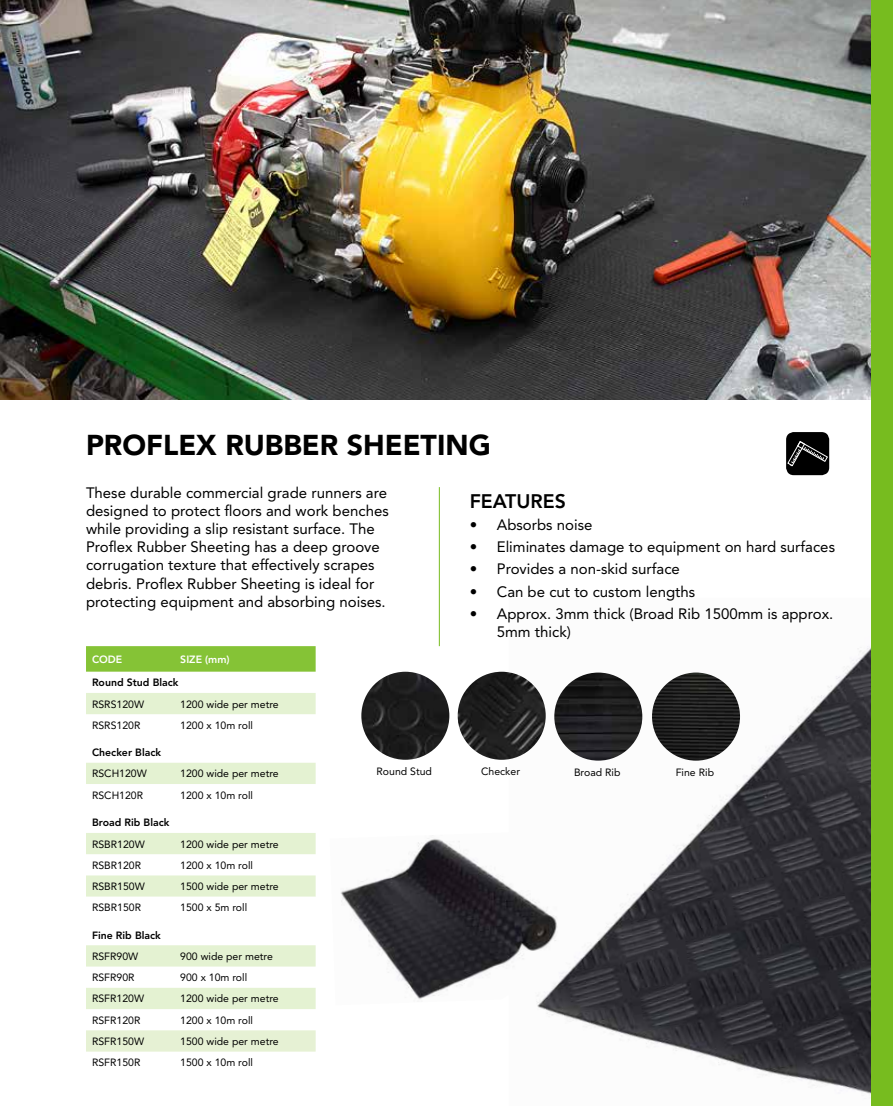
<style>
.page{position:relative;width:893px;height:1106px;background:#fff}
.page>*{position:absolute;margin:0;border:0;box-sizing:border-box;transform-origin:0 0}
.t1{font:900 28.5px "Avenir LT Std";color:#000}
.t2{font:800 19.5px "Avenir LT Std";color:#000}
.t3{font:15px/18px "Avenir LT Std";color:#000}
.t4{font:10.5px "Avenir LT Std";color:#000}
.t5{font:800 10.5px "Avenir LT Std";color:#000}
.t6{font:800 10.5px "Avenir LT Std";color:#fff}
</style>
<div class="page">
<img style="left:0;top:0;width:872px;height:400px">
<img style="left:509px;top:597px;width:363px;height:509px">
<hr style="left:439px;top:487px;width:1px;height:159px;background:#77bc1f">
<img style="left:361px;top:671px;width:88px;height:88px;border-radius:44px">
<img style="left:458px;top:671px;width:88px;height:88px;border-radius:44px">
<img style="left:554px;top:672px;width:88px;height:88px;border-radius:44px">
<img style="left:652px;top:672px;width:88px;height:88px;border-radius:44px">
<div style="left:786px;top:432px;width:43px;height:43px;background:#000;border-radius:8px"></div>
<svg style="left:787px;top:441px;width:41px;height:26px"></svg>
<div style="left:86px;top:646px;width:230px;height:25px;background:#85c336"></div>
<div style="left:86px;top:693px;width:230px;height:21px;background:#e4f2d2"></div>
<div style="left:86px;top:762px;width:230px;height:22px;background:#e4f2d2"></div>
<svg style="left:86px;top:833px;width:230px;height:64px"></svg>
<svg style="left:86px;top:945px;width:230px;height:64px"></svg>
<div style="left:86px;top:1030px;width:230px;height:21px;background:#e6f1d4"></div>
<img style="left:340px;top:830px;width:231px;height:175px">
<div style="left:872px;top:0;width:21px;height:1106px;background:#77bc1f"></div>
<h1 class="t1" style="left:86px;top:428px;width:406px">PROFLEX RUBBER SHEETING</h1>
<p class="t3" style="left:86px;top:484px;width:304px">These durable commercial grade runners are designed to protect floors and work benches while providing a slip resistant surface. The Proflex Rubber Sheeting has a deep groove corrugation texture that effectively scrapes debris. Proflex Rubber Sheeting is ideal for protecting equipment and absorbing noises.</p>
<h2 class="t2" style="left:470px;top:489px;width:98px">FEATURES</h2>
<p class="t3" style="left:470px;top:515px;width:124px">• Absorbs noise</p>
<p class="t3" style="left:470px;top:538px;width:367px">• Eliminates damage to equipment on hard surfaces</p>
<p class="t3" style="left:470px;top:560px;width:212px">• Provides a non-skid surface</p>
<p class="t3" style="left:470px;top:582px;width:227px">• Can be cut to custom lengths</p>
<p class="t3" style="left:497px;top:604px;width:338px;text-indent:-27px">• Approx. 3mm thick (Broad Rib 1500mm is approx.<br>5mm thick)</p>
<p class="t6" style="left:92px;top:653px;width:32px">CODE</p>
<p class="t6" style="left:180px;top:653px;width:51px">SIZE (mm)</p>
<p class="t5" style="left:92px;top:676px;width:88px">Round Stud Black</p>
<p class="t4" style="left:92px;top:697px;width:54px">RSRS120W</p>
<p class="t4" style="left:180px;top:697px;width:100px">1200 wide per metre</p>
<p class="t4" style="left:92px;top:719px;width:50px">RSRS120R</p>
<p class="t4" style="left:180px;top:719px;width:74px">1200 x 10m roll</p>
<p class="t5" style="left:92px;top:746px;width:71px">Checker Black</p>
<p class="t4" style="left:92px;top:767px;width:56px">RSCH120W</p>
<p class="t4" style="left:180px;top:767px;width:100px">1200 wide per metre</p>
<p class="t4" style="left:92px;top:789px;width:53px">RSCH120R</p>
<p class="t4" style="left:180px;top:789px;width:74px">1200 x 10m roll</p>
<p class="t5" style="left:92px;top:816px;width:79px">Broad Rib Black</p>
<p class="t4" style="left:92px;top:837px;width:54px">RSBR120W</p>
<p class="t4" style="left:180px;top:837px;width:100px">1200 wide per metre</p>
<p class="t4" style="left:92px;top:859px;width:51px">RSBR120R</p>
<p class="t4" style="left:180px;top:859px;width:74px">1200 x 10m roll</p>
<p class="t4" style="left:92px;top:880px;width:54px">RSBR150W</p>
<p class="t4" style="left:180px;top:880px;width:100px">1500 wide per metre</p>
<p class="t4" style="left:92px;top:901px;width:51px">RSBR150R</p>
<p class="t4" style="left:180px;top:901px;width:68px">1500 x 5m roll</p>
<p class="t5" style="left:92px;top:928px;width:70px">Fine Rib Black</p>
<p class="t4" style="left:92px;top:950px;width:48px">RSFR90W</p>
<p class="t4" style="left:180px;top:950px;width:94px">900 wide per metre</p>
<p class="t4" style="left:92px;top:971px;width:44px">RSFR90R</p>
<p class="t4" style="left:180px;top:971px;width:68px">900 x 10m roll</p>
<p class="t4" style="left:92px;top:992px;width:54px">RSFR120W</p>
<p class="t4" style="left:180px;top:992px;width:100px">1200 wide per metre</p>
<p class="t4" style="left:92px;top:1014px;width:50px">RSFR120R</p>
<p class="t4" style="left:180px;top:1014px;width:74px">1200 x 10m roll</p>
<p class="t4" style="left:92px;top:1035px;width:54px">RSFR150W</p>
<p class="t4" style="left:180px;top:1035px;width:100px">1500 wide per metre</p>
<p class="t4" style="left:92px;top:1056px;width:50px">RSFR150R</p>
<p class="t4" style="left:180px;top:1056px;width:74px">1500 x 10m roll</p>
<p class="t4" style="left:377px;top:765px;width:57px">Round Stud</p>
<p class="t4" style="left:481px;top:765px;width:40px">Checker</p>
<p class="t4" style="left:574px;top:766px;width:48px">Broad Rib</p>
<p class="t4" style="left:676px;top:766px;width:40px">Fine Rib</p>
</div>
